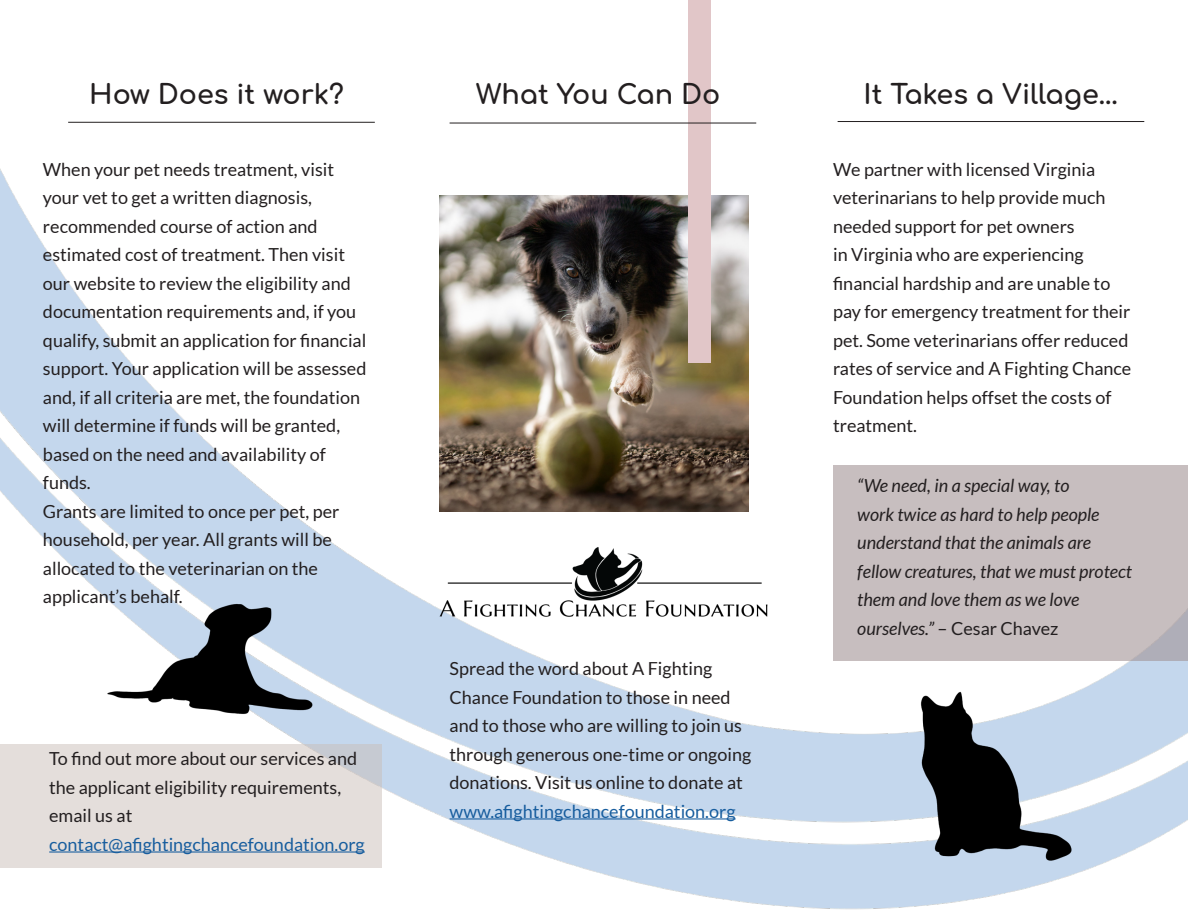
<style>
.page{position:relative;width:1188px;height:918px;background:#fff}
.page>*{position:absolute;margin:0;border:0;box-sizing:border-box;transform-origin:0 0}
.t1{font:27px "Comfortaa";color:#231f20}
.t2{font:18px/28.5px "Lato";color:#231f20}
.t3{font:italic 18px/28.5px "Lato";color:#231f20}
.t4{font:18px "Lato";color:#175d9e}
.s1{font-style:normal}
</style>
<div class="page">
<img style="left:0;top:121px;width:1188px;height:789px">
<img style="left:440px;top:195px;width:308px;height:316px">
<div style="left:688px;top:0;width:23px;height:363px;background:#e1c6c8"></div>
<div style="left:0;top:744px;width:382px;height:124px;background:#e4dedb"></div>
<img style="left:102px;top:592px;width:216px;height:151px">
<hr style="left:68px;top:122px;width:307px;height:1px;background:#231f20">
<hr style="left:450px;top:123px;width:306px;height:1px;background:#231f20">
<hr style="left:838px;top:121px;width:306px;height:1px;background:#231f20">
<div style="left:833px;top:465px;width:355px;height:196px;background:#c7bebf"></div>
<hr style="left:49px;top:851px;width:316px;height:2px;background:#175d9e">
<img style="left:875px;top:686px;width:261px;height:183px">
<hr style="left:450px;top:818px;width:286px;height:2px;background:#175d9e">
<img style="left:427px;top:535px;width:352px;height:103px">
<p class="t1" style="left:89px;top:70px;width:256px">How Does it work?</p>
<p class="t1" style="left:476px;top:70px;width:246px">What You Can Do</p>
<p class="t1" style="left:864px;top:70px;width:256px">It Takes a Village...</p>
<p class="t2" style="left:43px;top:155px;width:325px">When your pet needs treatment, visit your vet to get a written diagnosis, recommended course of action and estimated cost of treatment. Then visit our website to review the eligibility and documentation requirements and, if you qualify, submit an application for financial support. Your application will be assessed and, if all criteria are met, the foundation will determine if funds will be granted, based on the need and availability of funds.</p>
<p class="t2" style="left:43px;top:497px;width:298px">Grants are limited to once per pet, per household, per year. All grants will be allocated to the veterinarian on the applicant’s behalf.</p>
<p class="t2" style="left:49px;top:744px;width:309px">To find out more about our services and the applicant eligibility requirements, email us at</p>
<p class="t4" style="left:49px;top:834px;width:317px">contact@afightingchancefoundation.org</p>
<p class="t2" style="left:450px;top:654px;width:303px">Spread the word about A Fighting Chance Foundation to those in need and to those who are willing to join us through generous one-time or ongoing donations. Visit us online to donate at</p>
<p class="t4" style="left:450px;top:801px;width:288px">www.afightingchancefoundation.org</p>
<p class="t2" style="left:833px;top:155px;width:300px">We partner with licensed Virginia veterinarians to help provide much needed support for pet owners<br>in Virginia who are experiencing financial hardship and are unable to pay for emergency treatment for their pet. Some veterinarians offer reduced rates of service and A Fighting Chance Foundation helps offset the costs of treatment.</p>
<p class="t3" style="left:857px;top:472px;width:276px">“We need, in a special way, to<br>work twice as hard to help people understand that the animals are fellow creatures, that we must protect them and love them as we love ourselves.” <span class="s1">– Cesar Chavez</span></p>
</div>
